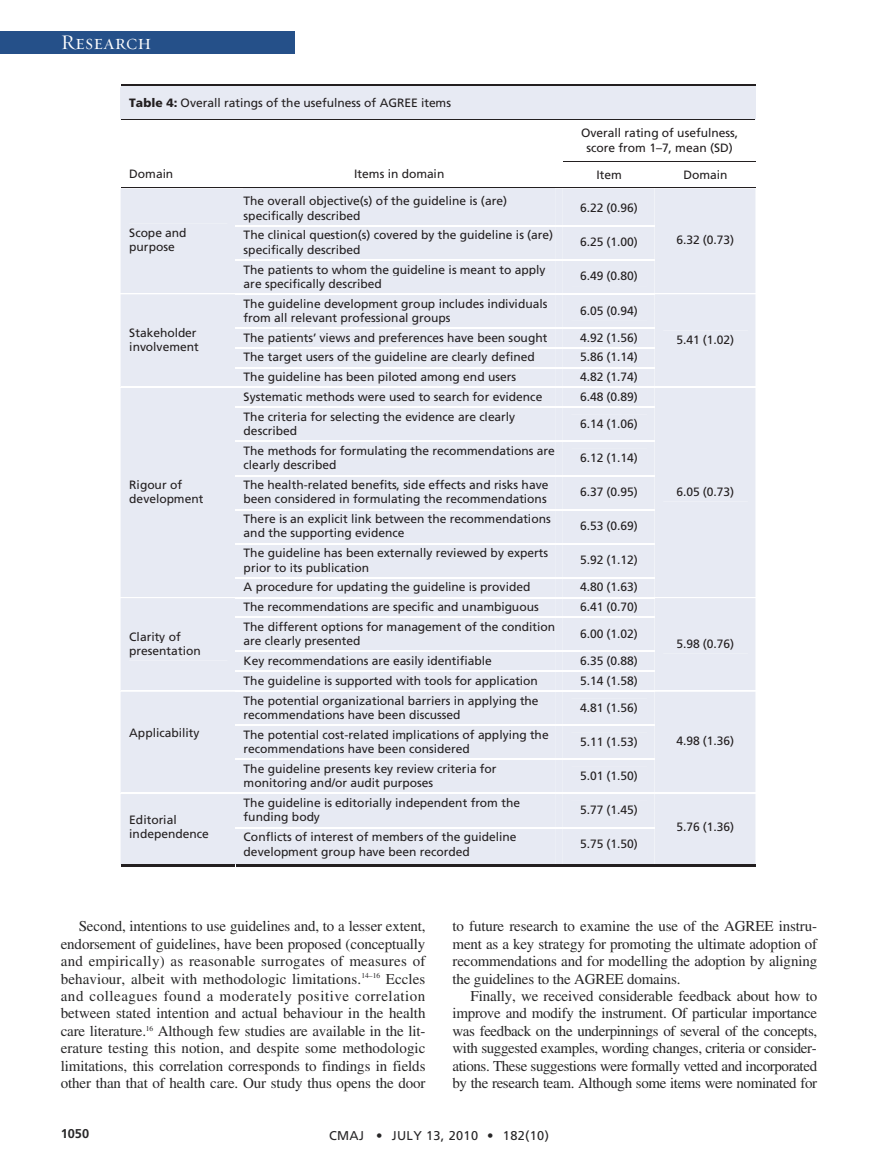
<style>
.page{position:relative;width:878px;height:1175px;background:#fff}
.page>*{position:absolute;margin:0;border:0;box-sizing:border-box;transform-origin:0 0}
.t1{font:21px "Requiem Display HTF Small Caps";letter-spacing:.005em;color:#fff}
.t2{font:15px/17.4px "Times";letter-spacing:-.01em;color:#272627;text-align:justify}
.t3{font:12.75px "Frutiger";letter-spacing:.025em;color:#272627}
.t4{font:700 12.75px "Frutiger";color:#272627}
.t5{font:12px/14.2px "Frutiger";color:#231f20}
.s1{font-weight:900}
</style>
<div class="page">
<div style="left:0;top:32px;width:295px;height:22px;background:#255089"></div>
<hr style="left:121px;top:85px;width:634px;height:2px;background:#231f20">
<div style="left:120px;top:87px;width:636px;height:33px;background:#e7eaf3"></div>
<hr style="left:563px;top:119px;width:192px;height:1px;background:#231f20">
<hr style="left:562px;top:161px;width:92px;height:1px;background:#231f20">
<hr style="left:655px;top:161px;width:100px;height:1px;background:#231f20">
<hr style="left:655px;top:864px;width:101px;height:1px;background:#e7eaf3">
<div style="left:121px;top:187px;width:634px;height:680px;background:#e7eaf3"></div>
<hr style="left:657px;top:864px;width:98px;height:3px;background:#231f20">
<h1 class="t1" style="left:61px;top:30px;width:92px">Research</h1>
<p class="t5" style="left:129px;top:97px;width:323px"><span class="s1">Table 4:</span> Overall ratings of the usefulness of AGREE items</p>
<p class="t5" style="left:581px;top:127px;width:158px;text-align:center">Overall rating of usefulness, score from 1–7, mean (SD)</p>
<p class="t5" style="left:129px;top:167px;width:46px">Domain</p>
<p class="t5" style="left:354px;top:167px;width:92px">Items in domain</p>
<p class="t5" style="left:596px;top:168px;width:27px">Item</p>
<p class="t5" style="left:683px;top:168px;width:46px">Domain</p>
<p class="t5" style="left:243px;top:195px;width:265px">The overall objective(s) of the guideline is (are) specifically described</p>
<p class="t5" style="left:580px;top:202px;width:59px">6.22 (0.96)</p>
<p class="t5" style="left:243px;top:229px;width:311px">The clinical question(s) covered by the guideline is (are) specifically described</p>
<p class="t5" style="left:580px;top:236px;width:59px">6.25 (1.00)</p>
<p class="t5" style="left:129px;top:227px;width:59px">Scope and purpose</p>
<p class="t5" style="left:676px;top:234px;width:59px">6.32 (0.73)</p>
<p class="t5" style="left:129px;top:326px;width:71px">Stakeholder involvement</p>
<p class="t5" style="left:129px;top:478px;width:76px">Rigour of development</p>
<p class="t5" style="left:129px;top:630px;width:73px">Clarity of presentation</p>
<p class="t5" style="left:129px;top:727px;width:72px">Applicability</p>
<p class="t5" style="left:129px;top:813px;width:81px">Editorial independence</p>
<p class="t5" style="left:243px;top:263px;width:303px">The patients to whom the guideline is meant to apply are specifically described</p>
<p class="t5" style="left:580px;top:270px;width:59px">6.49 (0.80)</p>
<p class="t5" style="left:243px;top:297px;width:305px">The guideline development group includes individuals from all relevant professional groups</p>
<p class="t5" style="left:580px;top:304px;width:59px">6.05 (0.94)</p>
<p class="t5" style="left:243px;top:331px;width:305px">The patients’ views and preferences have been sought</p>
<p class="t5" style="left:580px;top:331px;width:59px">4.92 (1.56)</p>
<p class="t5" style="left:243px;top:351px;width:293px">The target users of the guideline are clearly defined</p>
<p class="t5" style="left:580px;top:351px;width:59px">5.86 (1.14)</p>
<p class="t5" style="left:243px;top:371px;width:274px">The guideline has been piloted among end users</p>
<p class="t5" style="left:580px;top:371px;width:59px">4.82 (1.74)</p>
<p class="t5" style="left:243px;top:391px;width:300px">Systematic methods were used to search for evidence</p>
<p class="t5" style="left:580px;top:391px;width:59px">6.48 (0.89)</p>
<p class="t5" style="left:243px;top:411px;width:273px">The criteria for selecting the evidence are clearly described</p>
<p class="t5" style="left:580px;top:417px;width:59px">6.14 (1.06)</p>
<p class="t5" style="left:243px;top:445px;width:313px">The methods for formulating the recommendations are clearly described</p>
<p class="t5" style="left:580px;top:451px;width:59px">6.12 (1.14)</p>
<p class="t5" style="left:243px;top:479px;width:306px">The health-related benefits, side effects and risks have been considered in formulating the recommendations</p>
<p class="t5" style="left:580px;top:486px;width:59px">6.37 (0.95)</p>
<p class="t5" style="left:243px;top:513px;width:309px">There is an explicit link between the recommendations and the supporting evidence</p>
<p class="t5" style="left:580px;top:520px;width:59px">6.53 (0.69)</p>
<p class="t5" style="left:243px;top:547px;width:306px">The guideline has been externally reviewed by experts prior to its publication</p>
<p class="t5" style="left:580px;top:554px;width:59px">5.92 (1.12)</p>
<p class="t5" style="left:243px;top:581px;width:288px">A procedure for updating the guideline is provided</p>
<p class="t5" style="left:580px;top:581px;width:59px">4.80 (1.63)</p>
<p class="t5" style="left:243px;top:601px;width:297px">The recommendations are specific and unambiguous</p>
<p class="t5" style="left:580px;top:601px;width:59px">6.41 (0.70)</p>
<p class="t5" style="left:243px;top:621px;width:313px">The different options for management of the condition are clearly presented</p>
<p class="t5" style="left:580px;top:627px;width:59px">6.00 (1.02)</p>
<p class="t5" style="left:243px;top:654px;width:250px">Key recommendations are easily identifiable</p>
<p class="t5" style="left:580px;top:654px;width:59px">6.35 (0.88)</p>
<p class="t5" style="left:243px;top:674px;width:296px">The guideline is supported with tools for application</p>
<p class="t5" style="left:580px;top:674px;width:59px">5.14 (1.58)</p>
<p class="t5" style="left:243px;top:695px;width:296px">The potential organizational barriers in applying the recommendations have been discussed</p>
<p class="t5" style="left:580px;top:701px;width:59px">4.81 (1.56)</p>
<p class="t5" style="left:243px;top:729px;width:306px">The potential cost-related implications of applying the recommendations have been considered</p>
<p class="t5" style="left:580px;top:735px;width:59px">5.11 (1.53)</p>
<p class="t5" style="left:243px;top:762px;width:254px">The guideline presents key review criteria for monitoring and/or audit purposes</p>
<p class="t5" style="left:580px;top:769px;width:59px">5.01 (1.50)</p>
<p class="t5" style="left:243px;top:797px;width:278px">The guideline is editorially independent from the funding body</p>
<p class="t5" style="left:580px;top:803px;width:59px">5.77 (1.45)</p>
<p class="t5" style="left:243px;top:831px;width:274px">Conflicts of interest of members of the guideline development group have been recorded</p>
<p class="t5" style="left:580px;top:838px;width:59px">5.75 (1.50)</p>
<p class="t5" style="left:676px;top:333px;width:59px">5.41 (1.02)</p>
<p class="t5" style="left:676px;top:485px;width:59px">6.05 (0.73)</p>
<p class="t5" style="left:676px;top:637px;width:59px">5.98 (0.76)</p>
<p class="t5" style="left:676px;top:735px;width:59px">4.98 (1.36)</p>
<p class="t5" style="left:676px;top:820px;width:59px">5.76 (1.36)</p>
<p class="t2" style="left:61px;top:919px;width:366px;text-indent:18px">Second, intentions to use guidelines and, to a lesser extent, endorsement of guidelines, have been proposed (conceptually and empirically) as reasonable surrogates of measures of behaviour, albeit with methodologic limitations.<sup>14–16</sup> Eccles and colleagues found a moderately positive correlation between stated intention and actual behaviour in the health care literature.<sup>16</sup> Although few studies are available in the lit&shy;erature testing this notion, and despite some methodologic limitations, this correlation corresponds to findings in fields other than that of health care. Our study thus opens the door</p>
<p class="t2" style="left:452px;top:919px;width:366px">to future research to examine the use of the AGREE instru&shy;ment as a key strategy for promoting the ultimate adoption of recommendations and for modelling the adoption by aligning the guidelines to the AGREE domains.</p>
<p class="t2" style="left:452px;top:988px;width:366px;text-indent:18px">Finally, we received considerable feedback about how to improve and modify the instrument. Of particular importance was feedback on the underpinnings of several of the concepts, with suggested examples, wording changes, criteria or consider&shy;ations. These suggestions were formally vetted and incorporated by the research team. Although some items were nominated for</p>
<p class="t4" style="left:61px;top:1128px;width:30px">1050</p>
<p class="t3" style="left:329px;top:1130px;width:221px">CMAJ • JULY 13, 2010 • 182(10)</p>
</div>
